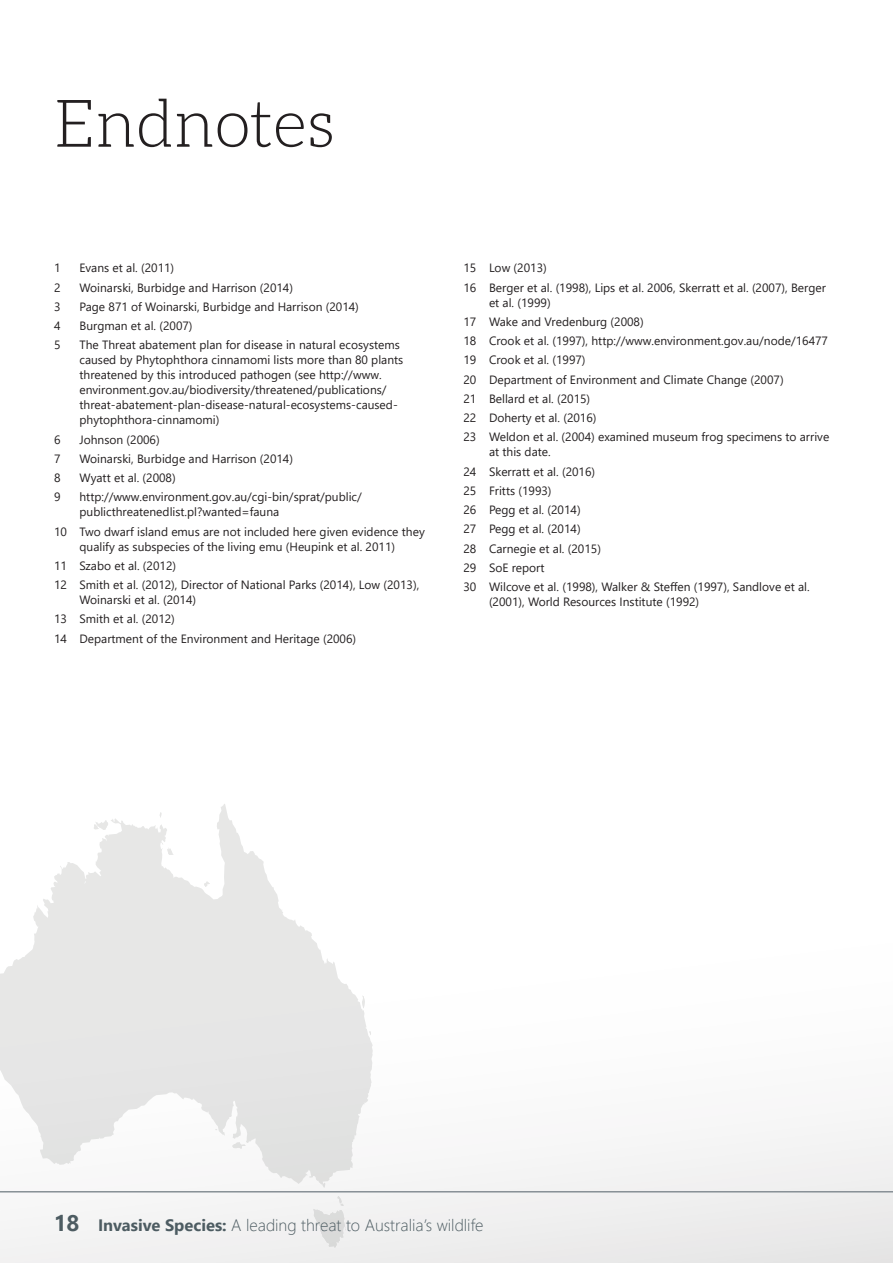
<style>
.page{position:relative;width:893px;height:1263px;background:#fff}
.page>*{position:absolute;margin:0;border:0;box-sizing:border-box;transform-origin:0 0}
.t1{font:300 66px "Aleo";color:#231f20}
.t2{font:300 16.5px "Segoe UI";color:#4d5c62}
.t3{font:12px/15px "Segoe UI";color:#231f20}
.s1{font-weight:700;font-size:22.5px}
.s2{font-weight:700}
</style>
<div class="page">
<div style="left:0;top:929px;width:893px;height:334px;background:linear-gradient(to bottom,#fff,#eee)"></div>
<hr style="left:0;top:1191px;width:893px;height:1px;background:#879096">
<svg style="left:0;top:804px;width:373px;height:384px;fill:#e7e7e6"></svg>
<svg style="left:362px;top:995px;width:3px;height:13px"></svg>
<svg style="left:167px;top:847px;width:7px;height:8px"></svg>
<svg style="left:94px;top:820px;width:14px;height:10px"></svg>
<svg style="left:204px;top:881px;width:6px;height:6px"></svg>
<svg style="left:232px;top:1142px;width:14px;height:7px"></svg>
<svg style="left:313px;top:1196px;width:33px;height:51px"></svg>
<p class="t1" style="left:54px;top:88px;width:282px">Endnotes</p>
<p class="t3" style="left:54px;top:260px;width:8px">1</p>
<p class="t3" style="left:80px;top:260px;width:96px">Evans et al. (2011)</p>
<p class="t3" style="left:54px;top:280px;width:8px">2</p>
<p class="t3" style="left:80px;top:280px;width:215px">Woinarski, Burbidge and Harrison (2014)</p>
<p class="t3" style="left:54px;top:299px;width:8px">3</p>
<p class="t3" style="left:80px;top:299px;width:281px">Page 871 of Woinarski, Burbidge and Harrison (2014)</p>
<p class="t3" style="left:54px;top:318px;width:8px">4</p>
<p class="t3" style="left:80px;top:318px;width:115px">Burgman et al. (2007)</p>
<p class="t3" style="left:54px;top:337px;width:8px">5</p>
<p class="t3" style="left:80px;top:337px;width:325px">The Threat abatement plan for disease in natural ecosystems caused by Phytophthora cinnamomi lists more than 80 plants threatened by this introduced pathogen (see http://www. environment.gov.au/biodiversity/threatened/publications/ threat-abatement-plan-disease-natural-ecosystems-caused&shy;phytophthora-cinnamomi)</p>
<p class="t3" style="left:54px;top:432px;width:8px">6</p>
<p class="t3" style="left:80px;top:432px;width:82px">Johnson (2006)</p>
<p class="t3" style="left:54px;top:451px;width:8px">7</p>
<p class="t3" style="left:80px;top:451px;width:215px">Woinarski, Burbidge and Harrison (2014)</p>
<p class="t3" style="left:54px;top:470px;width:8px">8</p>
<p class="t3" style="left:80px;top:470px;width:98px">Wyatt et al. (2008)</p>
<p class="t3" style="left:54px;top:489px;width:8px">9</p>
<p class="t3" style="left:80px;top:489px;width:284px">http://www.environment.gov.au/cgi-bin/sprat/public/ publicthreatenedlist.pl?wanted=fauna</p>
<p class="t3" style="left:54px;top:524px;width:372px;text-align:center">10 Two dwarf island emus are not included here given evidence they qualify as subspecies of the living emu (Heupink et al. 2011)</p>
<p class="t3" style="left:54px;top:558px;width:124px">11 Szabo et al. (2012)</p>
<p class="t3" style="left:80px;top:577px;width:341px;text-indent:-26px">12 Smith et al. (2012), Director of National Parks (2014), Low (2013),<br>Woinarski et al. (2014)</p>
<p class="t3" style="left:54px;top:611px;width:122px">13 Smith et al. (2012)</p>
<p class="t3" style="left:54px;top:631px;width:304px">14 Department of the Environment and Heritage (2006)</p>
<p class="t3" style="left:463px;top:260px;width:85px">15 Low (2013)</p>
<p class="t3" style="left:489px;top:280px;width:338px;text-indent:-26px">16 Berger et al. (1998), Lips et al. 2006, Skerratt et al. (2007), Berger et al. (1999)</p>
<p class="t3" style="left:463px;top:314px;width:182px">17 Wake and Vredenburg (2008)</p>
<p class="t3" style="left:463px;top:333px;width:366px">18 Crook et al. (1997), http://www.environment.gov.au/node/16477</p>
<p class="t3" style="left:463px;top:352px;width:124px">19 Crook et al. (1997)</p>
<p class="t3" style="left:463px;top:372px;width:322px">20 Department of Environment and Climate Change (2007)</p>
<p class="t3" style="left:463px;top:391px;width:128px">21 Bellard et al. (2015)</p>
<p class="t3" style="left:463px;top:410px;width:135px">22 Doherty et al. (2016)</p>
<p class="t3" style="left:489px;top:429px;width:342px;text-indent:-26px">23 Weldon et al. (2004) examined museum frog specimens to arrive at this date.</p>
<p class="t3" style="left:463px;top:464px;width:133px">24 Skerratt et al. (2016)</p>
<p class="t3" style="left:463px;top:483px;width:90px">25 Fritts (1993)</p>
<p class="t3" style="left:463px;top:502px;width:119px">26 Pegg et al. (2014)</p>
<p class="t3" style="left:463px;top:521px;width:119px">27 Pegg et al. (2014)</p>
<p class="t3" style="left:463px;top:541px;width:139px">28 Carnegie et al. (2015)</p>
<p class="t3" style="left:463px;top:560px;width:83px">29 SoE report</p>
<p class="t3" style="left:489px;top:579px;width:322px;text-indent:-26px">30 Wilcove et al. (1998), Walker &amp; Steffen (1997), Sandlove et al. (2001), World Resources Institute (1992)</p>
<h2 class="t2" style="left:54px;top:1212px;width:431px"><span class="s1">18</span> <span class="s2">Invasive Species:</span> A leading threat to Australia’s wildlife</h2>
</div>
